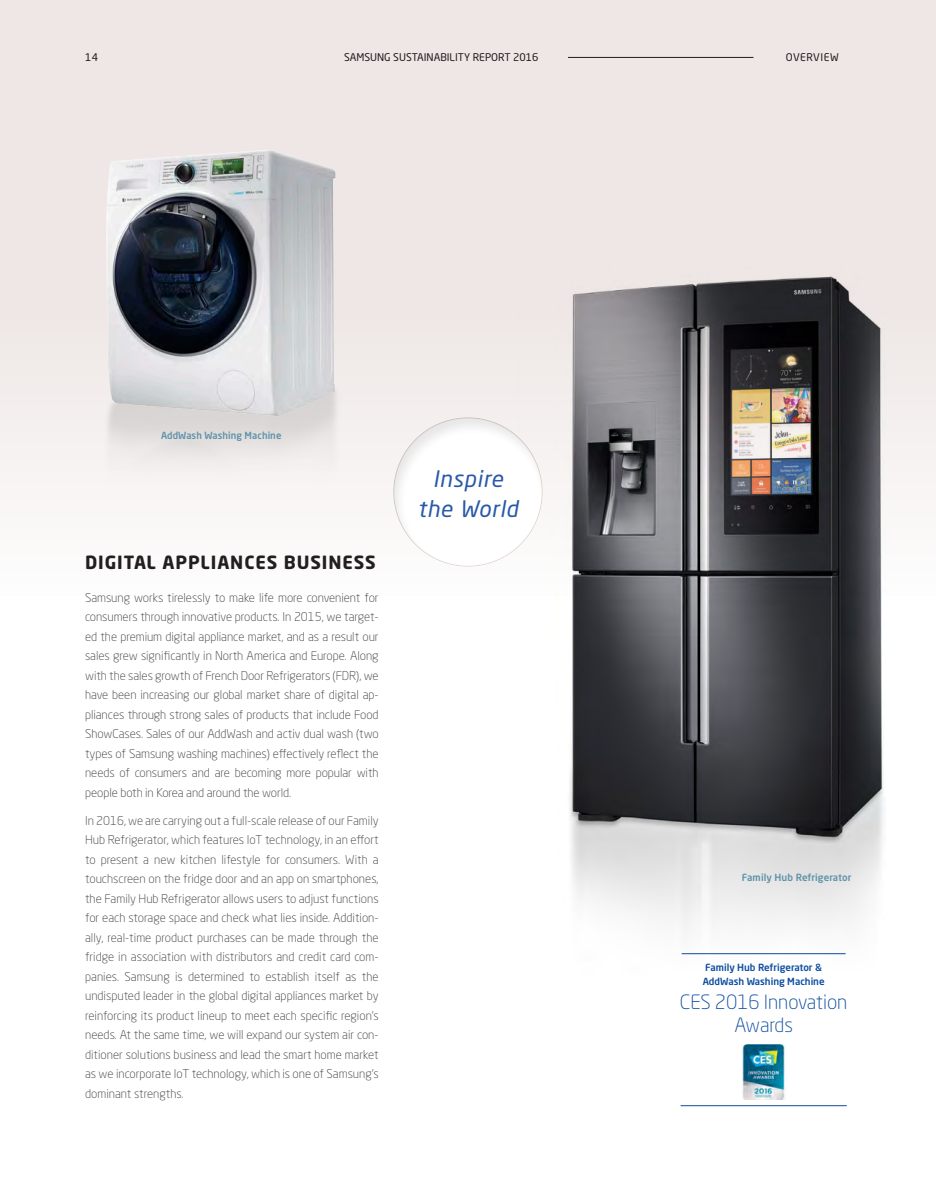
<style>
.page{position:relative;width:936px;height:1191px;background:#fff}
.page>*{position:absolute;margin:0;border:0;box-sizing:border-box;transform-origin:0 0}
.t1{font:italic 22.5px/30px "Neo Sans Std";letter-spacing:.03em;color:#2959a8;text-align:center}
.t2{font:300 19.5px/22.5px "Neo Sans Std";letter-spacing:-.005em;color:#0d4da1;text-align:center}
.t3{font:700 18px "Neo Sans Std";letter-spacing:.05em;color:#231f20}
.t4{font:300 12px/19.5px "Neo Sans Std";letter-spacing:-.005em;color:#3e3e3f;text-align:justify}
.t5{font:10.5px "Neo Sans Std";color:#231f20}
.t6{font:10.5px "Neo Sans Std";letter-spacing:.05em;color:#231f20}
.t7{font:500 9.75px/13.5px "Neo Sans Std";color:#0d4da1}
.t8{font:500 9.75px "Neo Sans Std";letter-spacing:.01em;color:#6092aa}
</style>
<div class="page">
<div style="left:0;top:0;width:935px;height:595px;background:linear-gradient(to bottom,#eae1df,#f9f7f7)"></div>
<img style="left:8px;top:140px;width:426px;height:357px">
<img style="left:518px;top:268px;width:416px;height:687px">
<hr style="left:682px;top:953px;width:163px;height:1px;background:#0d4da1">
<hr style="left:681px;top:1105px;width:165px;height:1px;background:#0d4da1">
<img style="left:742px;top:1044px;width:43px;height:55px">
<div style="left:391px;top:415px;width:152px;height:151px;background:#231f20;opacity:.11"></div>
<p class="t5" style="left:85px;top:51px;width:14px">14</p>
<p class="t5" style="left:344px;top:51px;width:196px">SAMSUNG SUSTAINABILITY REPORT 2016</p>
<p class="t6" style="left:785px;top:51px;width:54px">OVERVIEW</p>
<p class="t8" style="left:161px;top:429px;width:122px">AddWash Washing Machine</p>
<h3 class="t3" style="left:85px;top:550px;width:292px">DIGITAL APPLIANCES BUSINESS</h3>
<p class="t4" style="left:85px;top:587px;width:295px">Samsung works tirelessly to make life more convenient for consumers through innovative products. In 2015, we target&shy;ed the premium digital appliance market, and as a result our sales grew significantly in North America and Europe. Along with the sales growth of French Door Refrigerators (FDR), we have been increasing our global market share of digital ap&shy;pliances through strong sales of products that include Food ShowCases. Sales of our AddWash and activ dual wash (two types of Samsung washing machines) effectively reflect the needs of consumers and are becoming more popular with people both in Korea and around the world.</p>
<p class="t4" style="left:85px;top:810px;width:295px">In 2016, we are carrying out a full-scale release of our Family Hub Refrigerator, which features IoT technology, in an effort to present a new kitchen lifestyle for consumers. With a touchscreen on the fridge door and an app on smartphones, the Family Hub Refrigerator allows users to adjust functions for each storage space and check what lies inside. Addition&shy;ally, real-time product purchases can be made through the fridge in association with distributors and credit card com&shy;panies. Samsung is determined to establish itself as the undisputed leader in the global digital appliances market by reinforcing its product lineup to meet each specific region’s needs. At the same time, we will expand our system air con&shy;ditioner solutions business and lead the smart home market as we incorporate IoT technology, which is one of Samsung’s dominant strengths.</p>
<h1 class="t1" style="left:418px;top:463px;width:102px">Inspire the World</h1>
<p class="t8" style="left:741px;top:871px;width:111px">Family Hub Refrigerator</p>
<p class="t7" style="left:702px;top:960px;width:123px">Family Hub Refrigerator &amp;<br>AddWash Washing Machine</p>
<h2 class="t2" style="left:680px;top:991px;width:169px">CES 2016 Innovation<br>Awards</h2>
</div>
